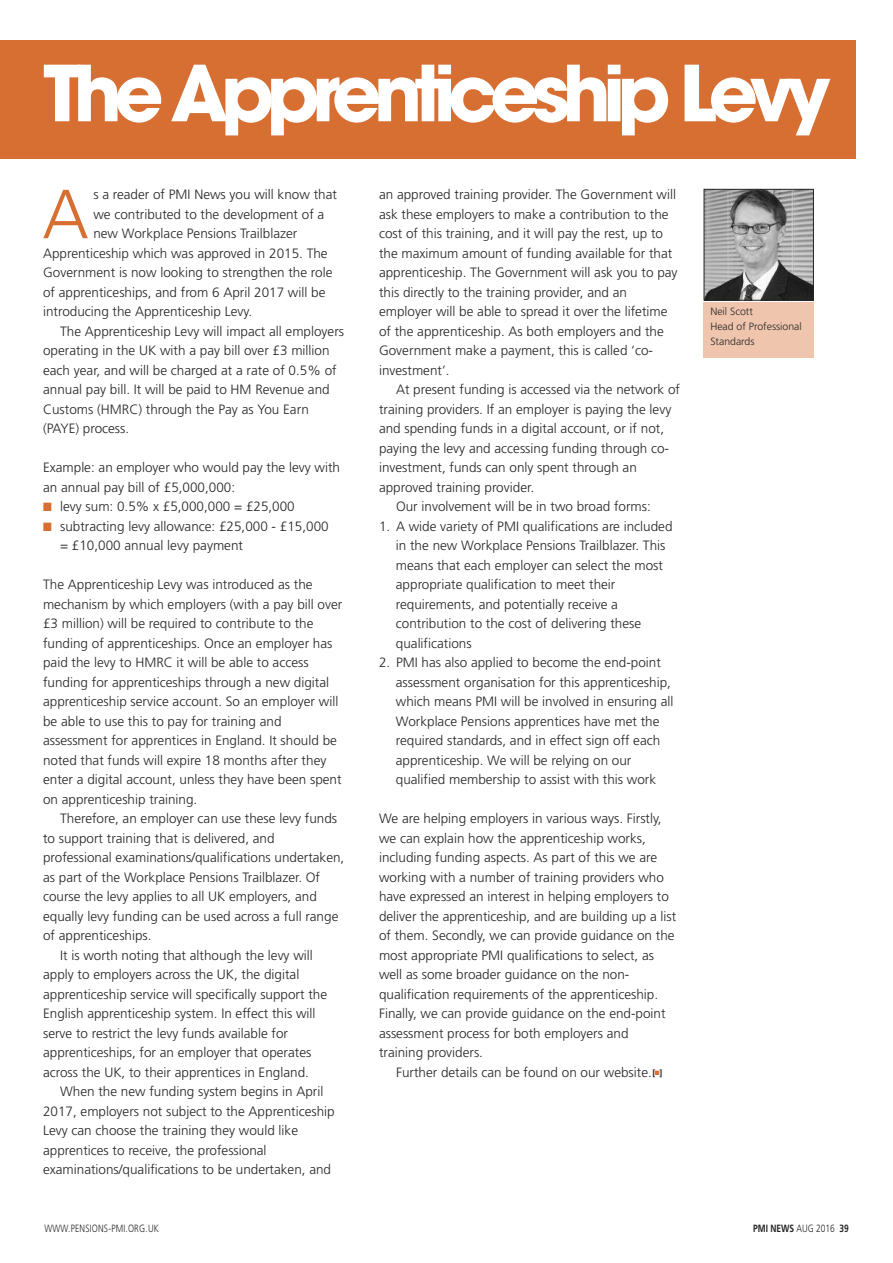
<style>
.page{position:relative;width:893px;height:1263px;background:#fff}
.page>*{position:absolute;margin:0;border:0;box-sizing:border-box;transform-origin:0 0}
.t1{font:700 76.5px "Avant Garde";letter-spacing:-.1em;color:#fff}
.t2{font:300 69.3px "Frutiger";color:#d76f32}
.t3{font:300 13.5px/19.5px "Frutiger";color:#272526}
.t4{font:300 10.5px/15px "Frutiger";color:#272526}
.t5{font:300 10.5px "Frutiger";letter-spacing:.025em;color:#272526;scale:.8 1}
.t6{font:700 10.5px "Frutiger";color:#272526;scale:.8 1}
.t7{font:700 8.7px "Frutiger";color:#272526}
.s1{color:#d76f32}
.s2{font-weight:300}
</style>
<div class="page">
<div style="left:0;top:41px;width:855px;height:118px;background:#d76f32"></div>
<div style="left:704px;top:302px;width:110px;height:56px;background:#efc5ad"></div>
<img style="left:706px;top:191px;width:106px;height:107px">
<div style="left:704px;top:189px;width:110px;height:111px;border:1px solid #272526"></div>
<h1 class="t1" style="left:43px;top:65px;width:789px">The Apprenticeship Levy</h1>
<h2 class="t2" style="left:42px;top:186px;width:48px">A</h2>
<p class="t3" style="left:93px;top:186px;width:245px">s a reader of PMI News you will know that</p>
<p class="t3" style="left:93px;top:205px;width:233px">we contributed to the development of a</p>
<p class="t3" style="left:93px;top:225px;width:206px">new Workplace Pensions Trailblazer</p>
<p class="t3" style="left:43px;top:244px;width:286px">Apprenticeship which was approved in 2015. The</p>
<p class="t3" style="left:43px;top:264px;width:291px">Government is now looking to strengthen the role</p>
<p class="t3" style="left:43px;top:283px;width:284px">of apprenticeships, and from 6 April 2017 will be</p>
<p class="t3" style="left:43px;top:303px;width:211px">introducing the Apprenticeship Levy.</p>
<p class="t3" style="left:60px;top:322px;width:286px">The Apprenticeship Levy will impact all employers</p>
<p class="t3" style="left:43px;top:342px;width:288px">operating in the UK with a pay bill over £3 million</p>
<p class="t3" style="left:43px;top:361px;width:295px">each year, and will be charged at a rate of 0.5% of</p>
<p class="t3" style="left:43px;top:381px;width:288px">annual pay bill. It will be paid to HM Revenue and</p>
<p class="t3" style="left:43px;top:400px;width:267px">Customs (HMRC) through the Pay as You Earn</p>
<p class="t3" style="left:43px;top:420px;width:88px">(PAYE) process.</p>
<p class="t3" style="left:43px;top:459px;width:299px">Example: an employer who would pay the levy with an annual pay bill of £5,000,000:</p>
<p class="t3" style="left:43px;top:498px;width:253px"><span class="s1">■</span> levy sum: 0.5% x £5,000,000 = £25,000</p>
<p class="t3" style="left:60px;top:517px;width:270px;text-indent:-17px"><span class="s1">■</span> subtracting levy allowance: £25,000 - £15,000 = £10,000 annual levy payment</p>
<p class="t3" style="left:43px;top:576px;width:301px">The Apprenticeship Levy was introduced as the mechanism by which employers (with a pay bill over £3 million) will be required to contribute to the funding of apprenticeships. Once an employer has paid the levy to HMRC it will be able to access funding for apprenticeships through a new digital apprenticeship service account. So an employer will be able to use this to pay for training and assessment for apprentices in England. It should be noted that funds will expire 18 months after they enter a digital account, unless they have been spent on apprenticeship training.</p>
<p class="t3" style="left:60px;top:810px;width:279px">Therefore, an employer can use these levy funds</p>
<p class="t3" style="left:43px;top:829px;width:233px">to support training that is delivered, and</p>
<p class="t3" style="left:43px;top:849px;width:303px">professional examinations/qualifications undertaken,</p>
<p class="t3" style="left:43px;top:868px;width:279px">as part of the Workplace Pensions Trailblazer. Of</p>
<p class="t3" style="left:43px;top:888px;width:275px">course the levy applies to all UK employers, and</p>
<p class="t3" style="left:43px;top:907px;width:297px">equally levy funding can be used across a full range</p>
<p class="t3" style="left:43px;top:927px;width:110px">of apprenticeships.</p>
<p class="t3" style="left:60px;top:946px;width:254px">It is worth noting that although the levy will</p>
<p class="t3" style="left:43px;top:966px;width:258px">apply to employers across the UK, the digital</p>
<p class="t3" style="left:43px;top:985px;width:286px">apprenticeship service will specifically support the</p>
<p class="t3" style="left:43px;top:1005px;width:274px">English apprenticeship system. In effect this will</p>
<p class="t3" style="left:43px;top:1024px;width:246px">serve to restrict the levy funds available for</p>
<p class="t3" style="left:43px;top:1044px;width:270px">apprenticeships, for an employer that operates</p>
<p class="t3" style="left:43px;top:1063px;width:267px">across the UK, to their apprentices in England.</p>
<p class="t3" style="left:60px;top:1083px;width:265px">When the new funding system begins in April</p>
<p class="t3" style="left:43px;top:1102px;width:293px">2017, employers not subject to the Apprenticeship</p>
<p class="t3" style="left:43px;top:1122px;width:257px">Levy can choose the training they would like</p>
<p class="t3" style="left:43px;top:1141px;width:225px">apprentices to receive, the professional</p>
<p class="t3" style="left:43px;top:1161px;width:290px">examinations/qualifications to be undertaken, and</p>
<p class="t3" style="left:379px;top:186px;width:300px">an approved training provider. The Government will ask these employers to make a contribution to the cost of this training, and it will pay the rest, up to the maximum amount of funding available for that apprenticeship. The Government will ask you to pay this directly to the training provider, and an employer will be able to spread it over the lifetime of the apprenticeship. As both employers and the Government make a payment, this is called ‘co&shy;investment’.</p>
<p class="t3" style="left:396px;top:381px;width:286px">At present funding is accessed via the network of</p>
<p class="t3" style="left:379px;top:400px;width:294px">training providers. If an employer is paying the levy</p>
<p class="t3" style="left:379px;top:420px;width:287px">and spending funds in a digital account, or if not,</p>
<p class="t3" style="left:379px;top:439px;width:292px">paying the levy and accessing funding through co-</p>
<p class="t3" style="left:379px;top:459px;width:259px">investment, funds can only spent through an</p>
<p class="t3" style="left:379px;top:478px;width:157px">approved training provider.</p>
<p class="t3" style="left:396px;top:498px;width:256px">Our involvement will be in two broad forms:</p>
<p class="t3" style="left:396px;top:517px;width:278px;text-indent:-17px">1. A wide variety of PMI qualifications are included in the new Workplace Pensions Trailblazer. This means that each employer can select the most appropriate qualification to meet their requirements, and potentially receive a contribution to the cost of delivering these qualifications</p>
<p class="t3" style="left:396px;top:654px;width:279px;text-indent:-17px">2. PMI has also applied to become the end-point assessment organisation for this apprenticeship, which means PMI will be involved in ensuring all Workplace Pensions apprentices have met the required standards, and in effect sign off each apprenticeship. We will be relying on our qualified membership to assist with this work</p>
<p class="t3" style="left:379px;top:810px;width:284px">We are helping employers in various ways. Firstly,</p>
<p class="t3" style="left:379px;top:829px;width:268px">we can explain how the apprenticeship works,</p>
<p class="t3" style="left:379px;top:849px;width:280px">including funding aspects. As part of this we are</p>
<p class="t3" style="left:379px;top:868px;width:286px">working with a number of training providers who</p>
<p class="t3" style="left:379px;top:888px;width:291px">have expressed an interest in helping employers to</p>
<p class="t3" style="left:379px;top:907px;width:299px">deliver the apprenticeship, and are building up a list</p>
<p class="t3" style="left:379px;top:927px;width:297px">of them. Secondly, we can provide guidance on the</p>
<p class="t3" style="left:379px;top:946px;width:277px">most appropriate PMI qualifications to select, as</p>
<p class="t3" style="left:379px;top:966px;width:252px">well as some broader guidance on the non-</p>
<p class="t3" style="left:379px;top:985px;width:281px">qualification requirements of the apprenticeship.</p>
<p class="t3" style="left:379px;top:1005px;width:288px">Finally, we can provide guidance on the end-point</p>
<p class="t3" style="left:379px;top:1024px;width:251px">assessment process for both employers and</p>
<p class="t3" style="left:379px;top:1044px;width:106px">training providers.</p>
<p class="t3" style="left:396px;top:1063px;width:257px">Further details can be found on our website.</p>
<p class="t7" style="left:652px;top:1069px;width:11px">[<span class="s1">■</span>]</p>
<p class="t4" style="left:710px;top:305px;width:93px">Neil Scott<br>Head of Professional<br>Standards</p>
<p class="t5" style="left:44px;top:1224px;width:145px">WWW.PENSIONS-PMI.ORG.UK</p>
<p class="t6" style="left:753px;top:1224px;width:121px">PMI NEWS <span class="s2">AUG 2016</span> 39</p>
</div>
